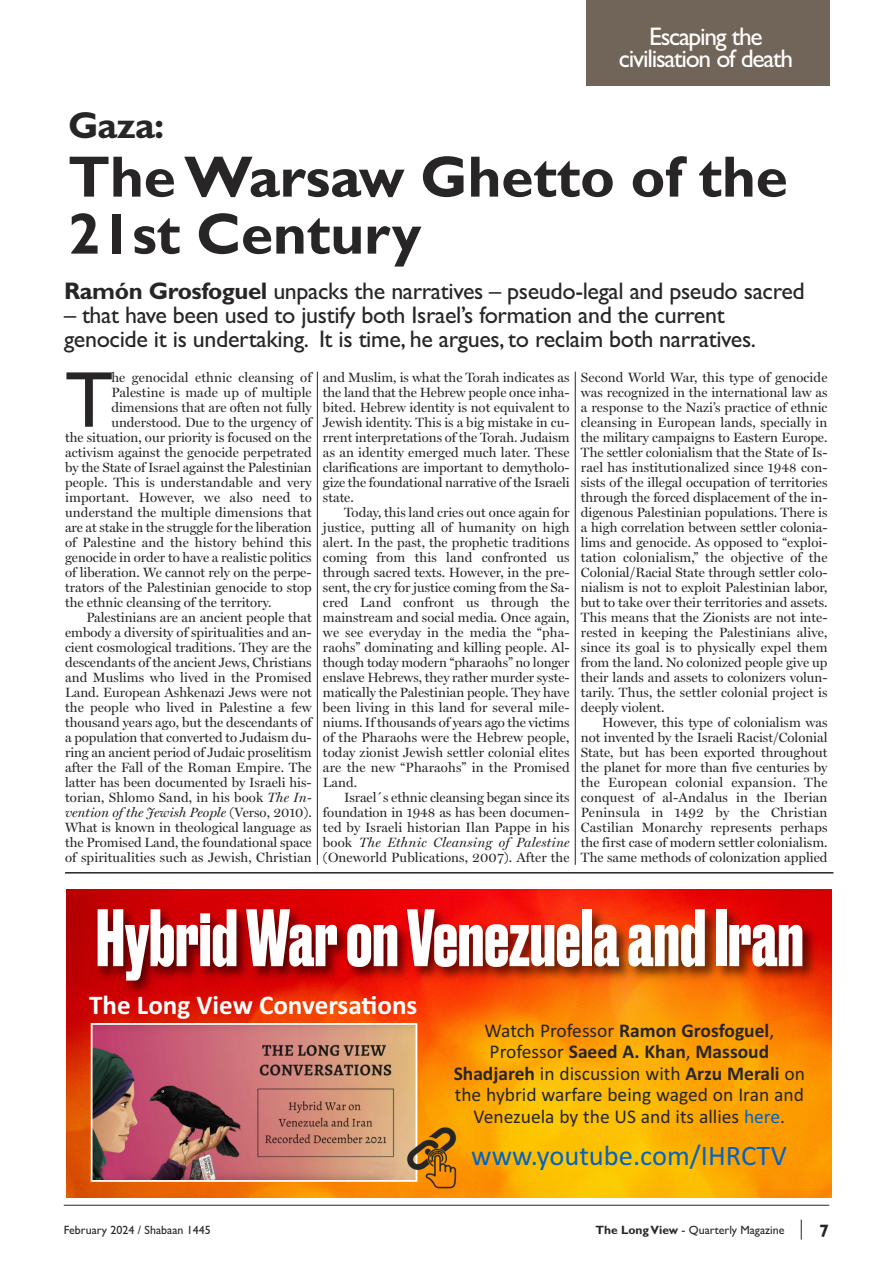
<style>
.page{position:relative;width:893px;height:1263px;background:#fff}
.page>*{position:absolute;margin:0;border:0;box-sizing:border-box;transform-origin:0 0}
.t1{font:79.5px "Gill Sans";color:#272526}
.t2{font:700 76.5px "Druk";letter-spacing:.005em;color:#fff}
.t3{font:700 58.5px/57px "Gill Sans";letter-spacing:-.005em;color:#272526}
.t4{font:700 37.5px "Gill Sans";color:#272526}
.t5{font:28.5px "Calibri";color:#0563c1}
.t6{font:700 27.15px "Calibri";color:#fff}
.t7{font:25.5px/22.5px "Gill Sans";letter-spacing:-.05em;color:#fff;text-align:center}
.t8{font:24px/24px "Gill Sans";letter-spacing:-.015em;color:#272526}
.t9{font:19.5px/21.5px "Calibri";color:#272526;text-align:center}
.t10{font:700 18px "Gill Sans";color:#272526}
.t11{font:13.5px/15px "Miller Display";color:#272526;text-align:justify}
.t12{font:italic 13.5px "Miller Display";color:#272526}
.t13{font:12px "Gill Sans";color:#272526}
.s1{font-weight:700}
.s2{font-style:italic}
.s3{font-style:normal}
.s4{color:#0563c1}
</style>
<div class="page">
<hr style="left:64px;top:1205px;width:765px;height:1px;background:#272526">
<svg style="left:801px;top:1219px;width:1px;height:20px"></svg>
<div style="left:586px;top:0;width:243px;height:86px;background:#716458"></div>
<hr style="left:317px;top:372px;width:1px;height:493px;background:#272526">
<hr style="left:575px;top:372px;width:1px;height:493px;background:#272526">
<img style="left:66px;top:889px;width:765px;height:308px">
<img style="left:94px;top:1041px;width:320px;height:138px">
<div style="left:91px;top:1023px;width:326px;height:159px;border:2px solid #fff"></div>
<img style="left:72px;top:889px;width:760px;height:152px">
<hr style="left:65px;top:872px;width:768px;height:1px;background:#272526">
<img style="left:402px;top:1121px;width:62px;height:72px">
<h3 class="t7" style="left:619px;top:24px;width:176px">Escaping the civilisation of death</h3>
<h3 class="t4" style="left:68px;top:103px;width:98px">Gaza:</h3>
<h3 class="t3" style="left:68px;top:148px;width:721px">TheWarsaw Ghetto of the<br>21st Century</h3>
<h3 class="t8" style="left:64px;top:278px;width:742px"><span class="s1">Ramón Grosfoguel</span> unpacks the narratives – pseudo-legal and pseudo sacred</h3>
<h3 class="t8" style="left:64px;top:302px;width:694px">– that have been used to justify both Israel’s formation and the current genocide it is undertaking. It is time, he argues, to reclaim both narratives.</h3>
<h1 class="t1" style="left:65px;top:353px;width:49px">T</h1>
<p class="t11" style="left:111px;top:370px;width:202px">he genocidal ethnic cleansing of</p>
<p class="t11" style="left:581px;top:370px;width:248px">Second World War, this type of genocide was recognized in the international law as a response to the Nazi’s practice of ethnic cleansing in European lands, specially in the military campaigns to Eastern Europe.<br>The settler colonialism that the State of Is&shy;rael has institutionalized since 1948 con&shy;sists of the illegal occupation of territories through the forced displacement of the in&shy;digenous Palestinian populations. There is a high correlation between settler colonia&shy;lims and genocide. As opposed to “exploi&shy;tation colonialism,” the objective of the Colonial/Racial State through settler colo&shy;nialism is not to exploit Palestinian labor, but to take over their territories and assets.<br>This means that the Zionists are not inte&shy;rested in keeping the Palestinians alive, since its goal is to physically expel them from the land. No colonized people give up their lands and assets to colonizers volun&shy;tarily. Thus, the settler colonial project is deeply violent.</p>
<p class="t11" style="left:581px;top:715px;width:248px;text-indent:21px">However, this type of colonialism was not invented by the Israeli Racist/Colonial State, but has been exported throughout the planet for more than five centuries by the European colonial expansion. The conquest of al-Andalus in the Iberian Peninsula in 1492 by the Christian Castilian Monarchy represents perhaps the first case of modern settler colonialism.<br>The same methods of colonization applied</p>
<p class="t11" style="left:323px;top:370px;width:248px">and Muslim, is what the Torah indicates as the land that the Hebrew people once inha&shy;bited. Hebrew identity is not equivalent to Jewish identity. This is a big mistake in cu&shy;rrent interpretations of the Torah. Judaism as an identity emerged much later. These clarifications are important to demytholo&shy;gize the foundational narrative of the Israeli state.</p>
<p class="t11" style="left:323px;top:505px;width:248px;text-indent:21px">Today, this land cries out once again for justice, putting all of humanity on high alert. In the past, the prophetic traditions coming from this land confronted us through sacred texts. However, in the pre&shy;sent, the cry for justice coming from the Sa&shy;cred Land confront us through the mainstream and social media. Once again, we see everyday in the media the “pha&shy;raohs” dominating and killing people. Al&shy;though today modern “pharaohs” no longer enslave Hebrews, they rather murder syste&shy;matically the Palestinian people. They have been living in this land for several mile&shy;niums. If thousands of years ago the victims of the Pharaohs were the Hebrew people, today zionist Jewish settler colonial elites are the new “Pharaohs” in the Promised Land.</p>
<p class="t11" style="left:323px;top:790px;width:248px;text-indent:21px">Israel´s ethnic cleansing began since its foundation in 1948 as has been documen&shy;ted by Israeli historian Ilan Pappe in his book <span class="s2">The Ethnic Cleansing of Palestine </span>(Oneworld Publications, 2007). After the</p>
<p class="t11" style="left:111px;top:385px;width:202px">Palestine is made up of multiple</p>
<p class="t11" style="left:111px;top:400px;width:202px">dimensions that are often not fully</p>
<p class="t11" style="left:111px;top:415px;width:202px">understood. Due to the urgency of</p>
<p class="t11" style="left:65px;top:430px;width:248px">the situation, our priority is focused on the</p>
<p class="t11" style="left:65px;top:445px;width:248px">activism against the genocide perpetrated</p>
<p class="t11" style="left:65px;top:460px;width:248px">by the State of Israel against the Palestinian</p>
<p class="t11" style="left:65px;top:475px;width:248px">people. This is understandable and very</p>
<p class="t11" style="left:65px;top:490px;width:248px">important. However, we also need to</p>
<p class="t11" style="left:65px;top:505px;width:248px">understand the multiple dimensions that</p>
<p class="t11" style="left:65px;top:520px;width:248px">are at stake in the struggle for the liberation</p>
<p class="t11" style="left:65px;top:535px;width:248px">of Palestine and the history behind this</p>
<p class="t11" style="left:65px;top:550px;width:248px">genocide in order to have a realistic politics</p>
<p class="t11" style="left:65px;top:565px;width:248px">of liberation. We cannot rely on the perpe-</p>
<p class="t11" style="left:65px;top:580px;width:248px">trators of the Palestinian genocide to stop</p>
<p class="t11" style="left:65px;top:595px;width:208px">the ethnic cleansing of the territory.</p>
<p class="t11" style="left:86px;top:610px;width:227px">Palestinians are an ancient people that</p>
<p class="t11" style="left:65px;top:625px;width:248px">embody a diversity of spiritualities and an-</p>
<p class="t11" style="left:65px;top:640px;width:248px">cient cosmological traditions. They are the</p>
<p class="t11" style="left:65px;top:655px;width:248px">descendants of the ancient Jews, Christians</p>
<p class="t11" style="left:65px;top:670px;width:248px">and Muslims who lived in the Promised</p>
<p class="t11" style="left:65px;top:685px;width:248px">Land. European Ashkenazi Jews were not</p>
<p class="t11" style="left:65px;top:700px;width:248px">the people who lived in Palestine a few</p>
<p class="t11" style="left:65px;top:715px;width:248px">thousand years ago, but the descendants of</p>
<p class="t11" style="left:65px;top:730px;width:248px">a population that converted to Judaism du-</p>
<p class="t11" style="left:65px;top:745px;width:248px">ring an ancient period of Judaic proselitism</p>
<p class="t11" style="left:65px;top:760px;width:248px">after the Fall of the Roman Empire. The</p>
<p class="t11" style="left:65px;top:775px;width:248px">latter has been documented by Israeli his-</p>
<p class="t11" style="left:65px;top:790px;width:248px">torian, Shlomo Sand, in his book <span class="s2">The In-</span></p>
<p class="t12" style="left:65px;top:804px;width:248px">vention of the Jewish People <span class="s3">(Verso, 2010).</span></p>
<p class="t11" style="left:65px;top:820px;width:248px">What is known in theological language as</p>
<p class="t11" style="left:65px;top:835px;width:248px">the Promised Land, the foundational space</p>
<p class="t11" style="left:65px;top:850px;width:248px">of spiritualities such as Jewish, Christian</p>
<h2 class="t2" style="left:96px;top:909px;width:709px">HybridWaronVenezuelaandIran</h2>
<h3 class="t6" style="left:89px;top:988px;width:330px">The Long View Conversations</h3>
<h3 class="t9" style="left:454px;top:1019px;width:353px">Watch Professor <span class="s1">Ramon Grosfoguel</span>, Professor <span class="s1">Saeed A. Khan</span>, <span class="s1">Massoud Shadjareh</span> in discussion with <span class="s1">Arzu Merali</span> on the hybrid warfare being waged on Iran and Venezuela by the US and its allies <span class="s4">here</span>.</h3>
<h3 class="t5" style="left:471px;top:1138px;width:317px">www.youtube.com/IHRCTV</h3>
<p class="t13" style="left:64px;top:1222px;width:149px">February 2024 / Shabaan 1445</p>
<p class="t13" style="left:595px;top:1222px;width:191px"><span class="s1">The LongView</span> - Quarterly Magazine</p>
<h3 class="t10" style="left:819px;top:1220px;width:11px">7</h3>
</div>
